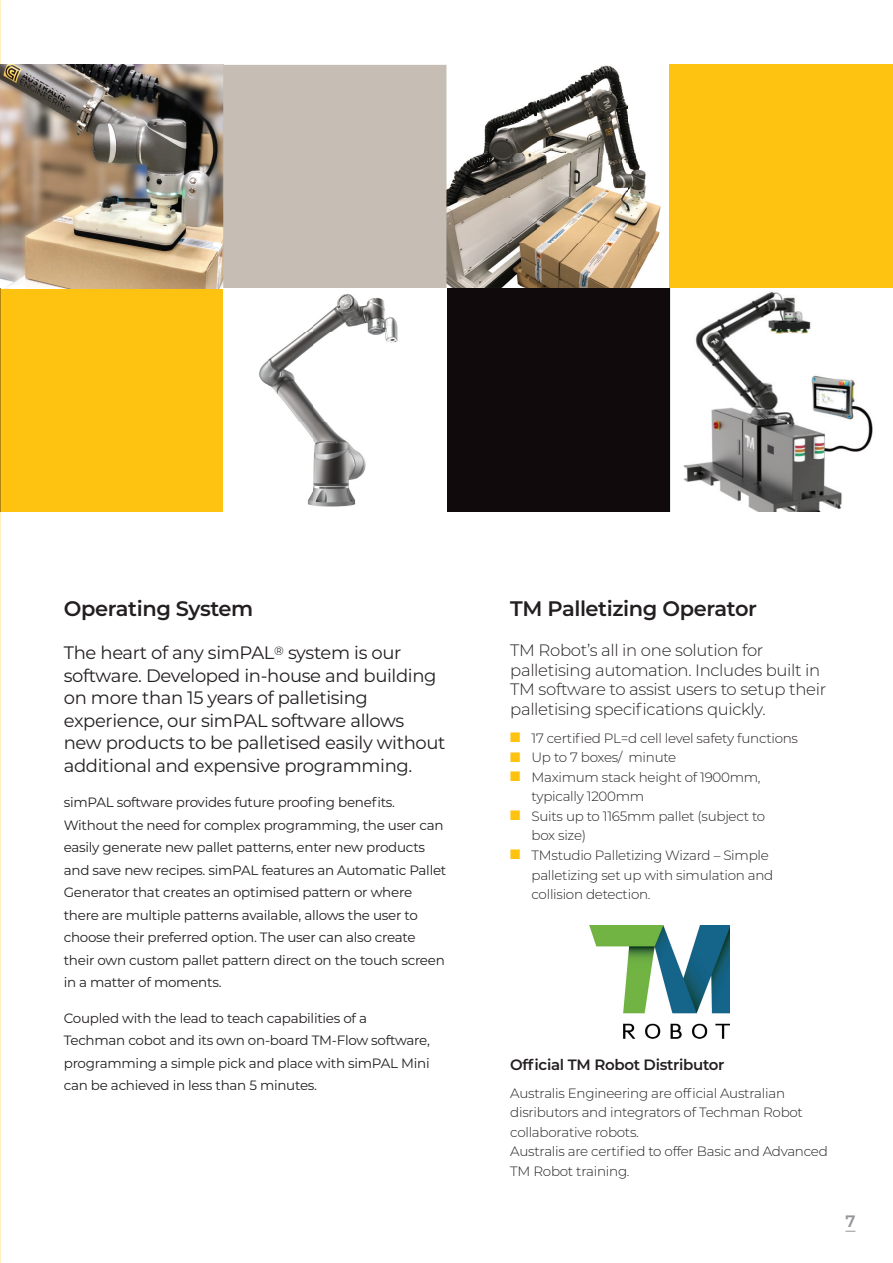
<style>
.page{position:relative;width:893px;height:1263px;background:#fff}
.page>*{position:absolute;margin:0;border:0;box-sizing:border-box;transform-origin:0 0}
.t1{font:600 21px "Montserrat";letter-spacing:-.02em;color:#231f20}
.t2{font:18px/22.5px "Montserrat";letter-spacing:-.02em;color:#231f20}
.t3{font:300 16.5px/19.5px "Montserrat";letter-spacing:-.02em;color:#231f20}
.t4{font:600 16.5px "Montserrat";color:#939598}
.t5{font:600 15px "Montserrat";letter-spacing:-.02em;color:#231f20}
.t6{font:13.5px/22.5px "Montserrat";letter-spacing:-.02em;color:#231f20}
.t7{font:300 13.5px/19.5px "Montserrat";letter-spacing:-.02em;color:#231f20}
.s1{color:#fec210}
</style>
<div class="page">
<div style="left:0;top:288px;width:223px;height:223px;background:#fec210"></div>
<img style="left:683px;top:292px;width:190px;height:219px">
<img style="left:1px;top:65px;width:222px;height:223px">
<img style="left:446px;top:65px;width:224px;height:223px">
<div style="left:446px;top:288px;width:224px;height:223px;background:#110a0c"></div>
<img style="left:589px;top:926px;width:141px;height:113px">
<div style="left:223px;top:65px;width:223px;height:223px;background:#c6bdb4"></div>
<img style="left:0;top:65px;width:1px;height:446px">
<img style="left:259px;top:294px;width:139px;height:213px">
<img style="left:446px;top:288px;width:1px;height:223px">
<div style="left:670px;top:65px;width:223px;height:223px;background:#fec210"></div>
<h1 class="t1" style="left:64px;top:593px;width:191px">Operating System</h1>
<p class="t2" style="left:64px;top:641px;width:383px">The heart of any simPAL<sup>®</sup> system is our software. Developed in-house and building on more than 15 years of palletising experience, our simPAL software allows new products to be palletised easily without additional and expensive programming.</p>
<p class="t6" style="left:64px;top:791px;width:384px">simPAL software provides future proofing benefits.<br>Without the need for complex programming, the user can easily generate new pallet patterns, enter new products and save new recipes. simPAL features an Automatic Pallet Generator that creates an optimised pattern or where there are multiple patterns available, allows the user to choose their preferred option. The user can also create their own custom pallet pattern direct on the touch screen in a matter of moments.</p>
<p class="t6" style="left:64px;top:1006px;width:368px">Coupled with the lead to teach capabilities of a Techman cobot and its own on-board TM-Flow software, programming a simple pick and place with simPAL Mini can be achieved in less than 5 minutes.</p>
<h1 class="t1" style="left:510px;top:593px;width:248px">TM Palletizing Operator</h1>
<p class="t3" style="left:510px;top:640px;width:317px">TM Robot’s all in one solution for palletising automation. Includes built in TM software to assist users to setup their palletising specifications quickly.</p>
<p class="t7" style="left:510px;top:728px;width:289px"><span class="s1">■</span> 17 certified PL=d cell level safety functions</p>
<p class="t7" style="left:510px;top:747px;width:168px"><span class="s1">■</span> Up to 7 boxes/ minute</p>
<p class="t7" style="left:531px;top:767px;width:231px;text-indent:-21px"><span class="s1">■</span> Maximum stack height of 1900mm, typically 1200mm</p>
<p class="t7" style="left:531px;top:806px;width:235px;text-indent:-21px"><span class="s1">■</span> Suits up to 1165mm pallet (subject to box size)</p>
<p class="t7" style="left:531px;top:845px;width:243px;text-indent:-21px"><span class="s1">■</span> TMstudio Palletizing Wizard – Simple palletizing set up with simulation and collision detection.</p>
<p class="t5" style="left:510px;top:1053px;width:216px">Official TM Robot Distributor</p>
<p class="t7" style="left:510px;top:1082px;width:319px">Australis Engineering are official Australian disributors and integrators of Techman Robot collaborative robots.<br>Australis are certified to offer Basic and Advanced TM Robot training.</p>
<p class="t4" style="left:845px;top:1209px;width:12px">7</p>
</div>
